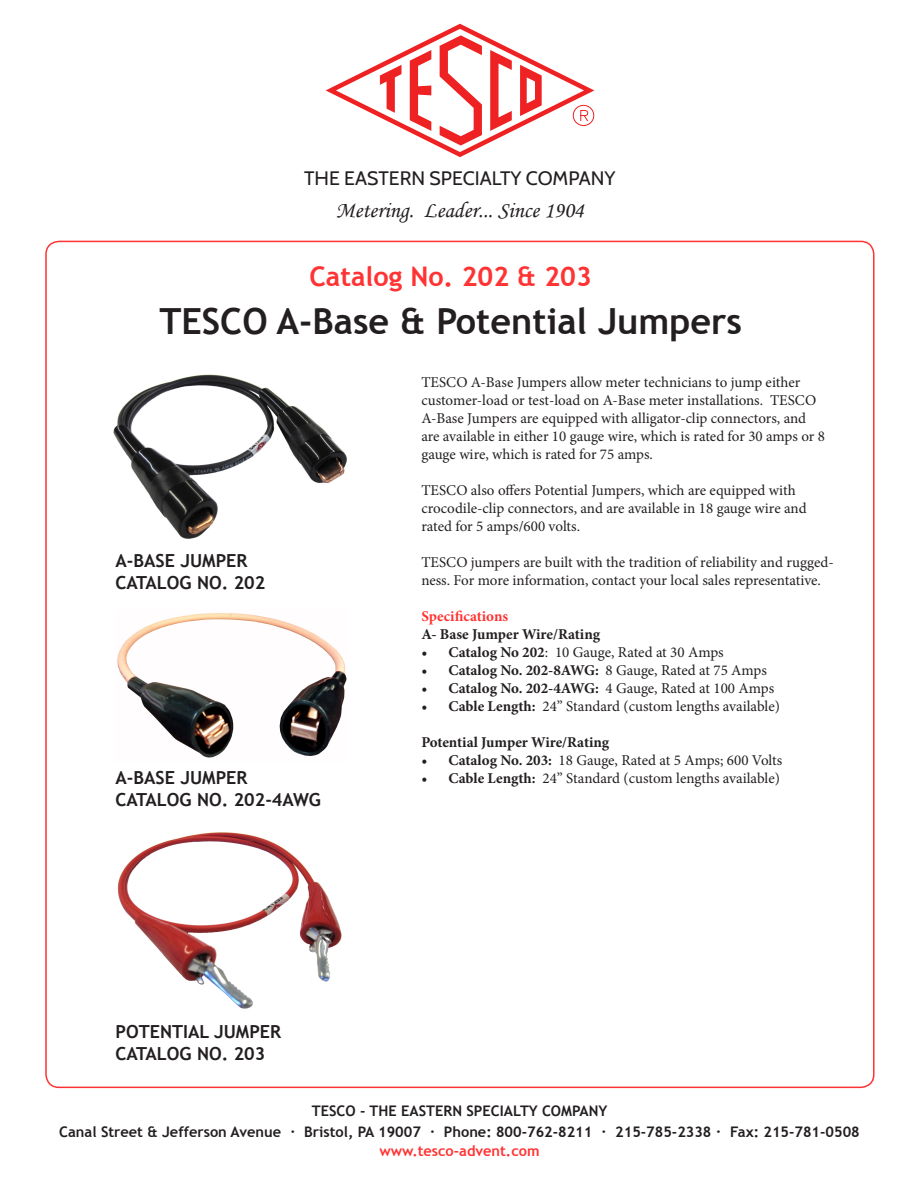
<style>
.page{position:relative;width:918px;height:1188px;background:#fff}
.page>*{position:absolute;margin:0;border:0;box-sizing:border-box;transform-origin:0 0}
.t1{font:700 36px "Trebuchet MS";color:#231f20}
.t2{font:700 27px "Trebuchet MS";color:#f33}
.t3{font:22.5px "Monotype Corsiva";color:#231f20}
.t4{font:19.5px "Cabin";color:#231f20}
.t5{font:700 18px "Trebuchet MS";color:#231f20}
.t6{font:15px/18px "Minion Pro";color:#231f20}
.t7{font:700 15px "Minion Pro";letter-spacing:-.005em;color:#231f20}
.t8{font:700 15px "Minion Pro";color:#f33}
.t9{font:700 14.55px/21px "Trebuchet MS";color:#231f20;text-align:center}
.t10{font:700 14.55px "Trebuchet MS";color:#f33}
.s1{font-weight:700}
.s2{font-weight:400}
</style>
<div class="page">
<svg style="left:326px;top:24px;width:268px;height:133px"></svg>
<img style="left:113px;top:374px;width:234px;height:165px">
<img style="left:117px;top:832px;width:225px;height:177px">
<img style="left:117px;top:613px;width:230px;height:145px">
<h3 class="t4" style="left:304px;top:167px;width:313px">THE EASTERN SPECIALTY COMPANY</h3>
<h3 class="t3" style="left:336px;top:196px;width:249px">Metering. Leader... Since 1904</h3>
<p class="t2" style="left:309px;top:259px;width:284px">Catalog No. 202 &amp; 203</p>
<p class="t1" style="left:159px;top:299px;width:584px">TESCO A-Base &amp; Potential Jumpers</p>
<p class="t5" style="left:116px;top:549px;width:133px">A-BASE JUMPER</p>
<p class="t5" style="left:116px;top:571px;width:151px">CATALOG NO. 202</p>
<p class="t5" style="left:116px;top:767px;width:133px">A-BASE JUMPER</p>
<p class="t5" style="left:116px;top:788px;width:207px">CATALOG NO. 202-4AWG</p>
<p class="t5" style="left:116px;top:1021px;width:167px">POTENTIAL JUMPER</p>
<p class="t5" style="left:116px;top:1042px;width:151px">CATALOG NO. 203</p>
<p class="t6" style="left:421px;top:373px;width:405px">TESCO A-Base Jumpers allow meter technicians to jump either customer-load or test-load on A-Base meter installations. TESCO A-Base Jumpers are equipped with alligator-clip connectors, and are available in either 10 gauge wire, which is rated for 30 amps or 8 gauge wire, which is rated for 75 amps.</p>
<p class="t6" style="left:421px;top:481px;width:387px">TESCO also offers Potential Jumpers, which are equipped with crocodile-clip connectors, and are available in 18 gauge wire and rated for 5 amps/600 volts.</p>
<p class="t6" style="left:421px;top:553px;width:414px">TESCO jumpers are built with the tradition of reliability and rugged&shy;ness. For more information, contact your local sales representative.</p>
<p class="t8" style="left:421px;top:606px;width:88px">Specifications</p>
<p class="t7" style="left:421px;top:624px;width:180px">A- Base Jumper Wire/Rating</p>
<p class="t6" style="left:421px;top:643px;width:304px"><span class="s1">• Catalog No 202</span>: 10 Gauge, Rated at 30 Amps</p>
<p class="t7" style="left:421px;top:660px;width:347px">• Catalog No. 202-8AWG: <span class="s2">8 Gauge, Rated at 75 Amps</span></p>
<p class="t6" style="left:421px;top:679px;width:354px"><span class="s1">• Catalog No. 202-4AWG:</span> 4 Gauge, Rated at 100 Amps</p>
<p class="t6" style="left:421px;top:697px;width:360px"><span class="s1">• Cable Length:</span> 24” Standard (custom lengths available)</p>
<p class="t7" style="left:421px;top:732px;width:189px">Potential Jumper Wire/Rating</p>
<p class="t6" style="left:421px;top:751px;width:362px"><span class="s1">• Catalog No. 203:</span> 18 Gauge, Rated at 5 Amps; 600 Volts</p>
<p class="t6" style="left:421px;top:769px;width:360px"><span class="s1">• Cable Length:</span> 24” Standard (custom lengths available)</p>
<p class="t9" style="left:59px;top:1100px;width:802px">TESCO - THE EASTERN SPECIALTY COMPANY<br>Canal Street &amp; Jefferson Avenue · Bristol, PA 19007 · Phone: 800-762-8211 · 215-785-2338 · Fax: 215-781-0508</p>
<p class="t10" style="left:379px;top:1142px;width:162px">www.tesco-advent.com</p>
</div>
